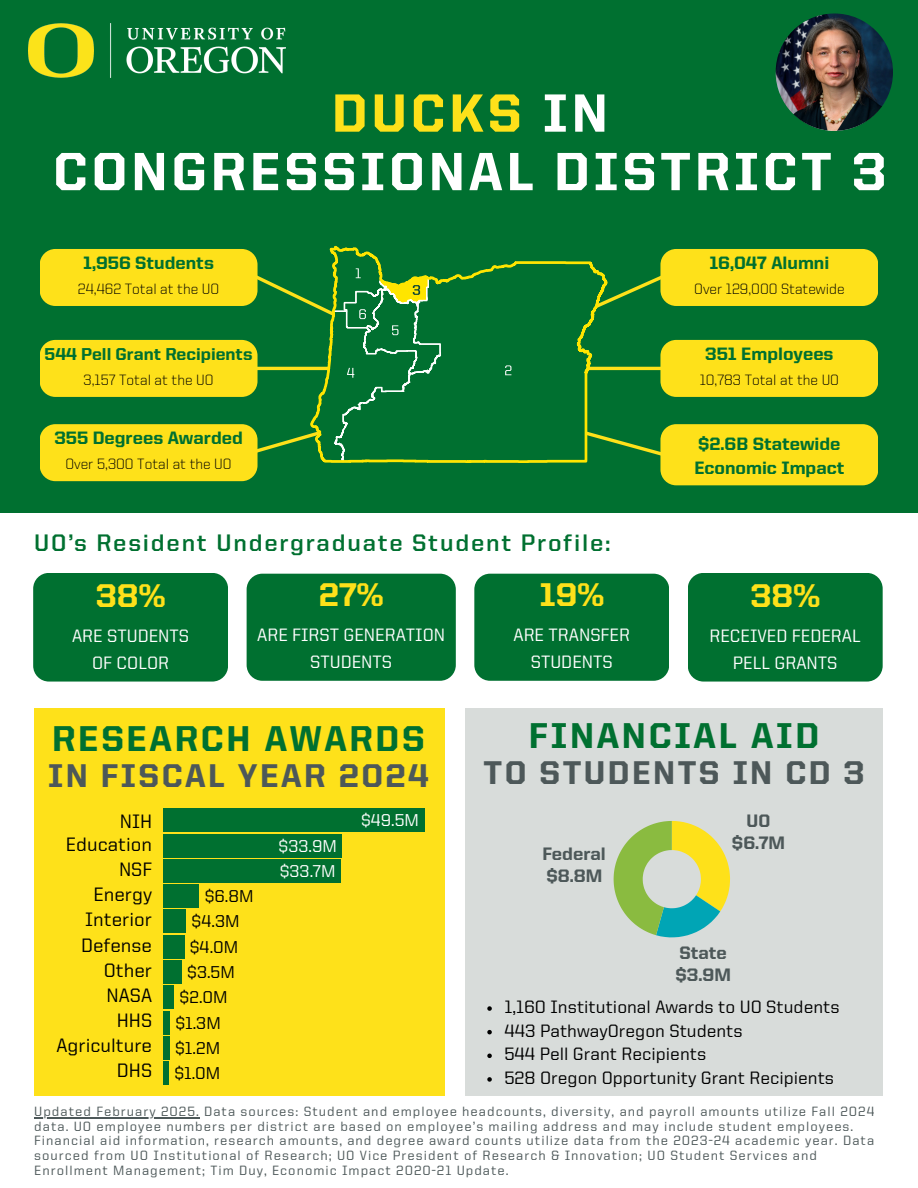
<style>
.page{position:relative;width:918px;height:1188px;background:#fff}
.page>*{position:absolute;margin:0;border:0;box-sizing:border-box;transform-origin:0 0}
.t1{font:800 54px "United Sans Reg";letter-spacing:.075em;color:#fff}
.t2{font:800 54px "United Sans Reg";letter-spacing:.075em;color:#fee11a}
.t3{font:800 36px "United Sans Reg";letter-spacing:.075em;color:#007030}
.t4{font:800 33px "United Sans Reg";letter-spacing:.075em;color:#4d5859}
.t5{font:800 33px "United Sans Reg";color:#fee11a}
.t6{font:700 24px "United Sans Reg";letter-spacing:.075em;color:#007030}
.t7{font:500 19.5px "United Sans Reg";color:#000}
.t8{font:800 18.15px/21.8px "United Sans Reg";color:#4d5859}
.t9{font:500 18px "United Sans Reg";color:#000}
.t10{font:500 18px/27px "United Sans Reg";color:#fff;text-align:center}
.t11{font:800 18px/24.8px "United Sans Reg";color:#007030}
.t12{font:500 17.25px "United Sans Reg";color:#000}
.t13{font:800 17.25px "United Sans Reg";color:#007030}
.t14{font:500 17.25px/25.2px "United Sans Reg";color:#fff}
.t15{font:300 15px "United Sans Reg";color:#000}
.t16{font:500 13.5px/14.7px "United Sans Reg";letter-spacing:.075em;color:#4d5859}
.s1{color:#fff}
</style>
<div class="page">
<div style="left:0;top:0;width:918px;height:513px;background:#007030"></div>
<svg style="left:608px;top:276px;width:64px;height:30px"></svg>
<hr style="left:589px;top:367px;width:79px;height:3px;background:#fee11a">
<svg style="left:608px;top:437px;width:52px;height:19px"></svg>
<div style="left:660px;top:340px;width:218px;height:57px;background:#fee11a;border-radius:16px"></div>
<div style="left:40px;top:249px;width:217px;height:57px;background:#fee11a;border-radius:16px"></div>
<div style="left:40px;top:340px;width:217px;height:57px;background:#fee11a;border-radius:16px"></div>
<div style="left:40px;top:424px;width:217px;height:57px;background:#fee11a;border-radius:16px"></div>
<div style="left:660px;top:249px;width:218px;height:57px;background:#fee11a;border-radius:16px"></div>
<div style="left:33px;top:573px;width:195px;height:109px;background:#007030;border-radius:16px"></div>
<div style="left:688px;top:573px;width:195px;height:109px;background:#007030;border-radius:16px"></div>
<div style="left:34px;top:709px;width:411px;height:387px;background:#fee11a"></div>
<div style="left:163px;top:809px;width:261px;height:23px;background:#007030"></div>
<div style="left:163px;top:834px;width:179px;height:23px;background:#007030"></div>
<div style="left:163px;top:859px;width:178px;height:24px;background:#007030"></div>
<div style="left:163px;top:885px;width:36px;height:23px;background:#007030"></div>
<div style="left:163px;top:910px;width:23px;height:23px;background:#007030"></div>
<div style="left:163px;top:935px;width:21px;height:23px;background:#007030"></div>
<div style="left:163px;top:960px;width:19px;height:24px;background:#007030"></div>
<div style="left:163px;top:986px;width:11px;height:23px;background:#007030"></div>
<div style="left:163px;top:1011px;width:7px;height:23px;background:#007030"></div>
<div style="left:163px;top:1036px;width:7px;height:23px;background:#007030"></div>
<div style="left:163px;top:1061px;width:6px;height:24px;background:#007030"></div>
<div style="left:465px;top:709px;width:418px;height:387px;background:#d8dcda"></div>
<svg style="left:614px;top:821px;width:116px;height:116px"></svg>
<img style="left:29px;top:23px;width:256px;height:54px">
<div style="left:247px;top:574px;width:209px;height:107px;background:#007030;border-radius:16px"></div>
<div style="left:474px;top:574px;width:195px;height:107px;background:#007030;border-radius:16px"></div>
<img style="left:776px;top:13px;width:117px;height:118px;border-radius:50%">
<svg style="left:487px;top:1006px;width:5px;height:5px"></svg>
<svg style="left:487px;top:1030px;width:5px;height:4px"></svg>
<svg style="left:487px;top:1054px;width:5px;height:4px"></svg>
<svg style="left:487px;top:1077px;width:5px;height:5px"></svg>
<svg style="left:442px;top:261px;width:166px;height:202px"></svg>
<svg style="left:505px;top:365px;width:6px;height:10px"></svg>
<svg style="left:246px;top:246px;width:196px;height:217px"></svg>
<hr style="left:34px;top:1117px;width:166px;height:1px;background:#4d5859">
<div style="left:660px;top:424px;width:218px;height:61px;background:#fee11a;border-radius:16px"></div>
<p class="t2" style="left:332px;top:91px;width:277px">DUCKS <span class="s1">IN</span></p>
<p class="t1" style="left:53px;top:149px;width:835px">CONGRESSIONAL DISTRICT 3</p>
<p class="t11" style="left:83px;top:252px;width:132px">1,956 Students</p>
<p class="t15" style="left:78px;top:282px;width:143px">24,462 Total at the UO</p>
<h1 class="t13" style="left:45px;top:347px;width:209px">544 Pell Grant Recipients</h1>
<p class="t15" style="left:84px;top:373px;width:132px">3,157 Total at the UO</p>
<h6 class="t11" style="left:54px;top:427px;width:190px">355 Degrees Awarded</h6>
<p class="t15" style="left:65px;top:458px;width:168px">Over 5,300 Total at the UO</p>
<h5 class="t6" style="left:34px;top:533px;width:578px">UO’s Resident Undergraduate Student Profile:</h5>
<p class="t5" style="left:96px;top:582px;width:71px">38%</p>
<p class="t10" style="left:72px;top:623px;width:119px">ARE STUDENTS<br>OF COLOR</p>
<p class="t5" style="left:319px;top:581px;width:66px">27%</p>
<p class="t10" style="left:257px;top:623px;width:189px">ARE FIRST GENERATION<br>STUDENTS</p>
<h6 class="t5" style="left:539px;top:581px;width:66px">19%</h6>
<h6 class="t10" style="left:514px;top:623px;width:118px">ARE TRANSFER<br>STUDENTS</h6>
<p class="t11" style="left:709px;top:252px;width:121px">16,047 Alumni</p>
<p class="t15" style="left:694px;top:282px;width:152px">Over 129,000 Statewide</p>
<p class="t11" style="left:705px;top:343px;width:130px">351 Employees</p>
<p class="t15" style="left:700px;top:373px;width:141px">10,783 Total at the UO</p>
<h4 class="t11" style="left:694px;top:433px;width:152px">$2.6B Statewide<br>Economic Impact</h4>
<p class="t5" style="left:750px;top:582px;width:71px">38%</p>
<p class="t10" style="left:710px;top:623px;width:153px">RECEIVED FEDERAL<br>PELL GRANTS</p>
<p class="t3" style="left:52px;top:724px;width:374px">RESEARCH AWARDS</p>
<p class="t4" style="left:48px;top:762px;width:382px">IN FISCAL YEAR 2024</p>
<h5 class="t3" style="left:529px;top:720px;width:292px">FINANCIAL AID</h5>
<h5 class="t4" style="left:484px;top:759px;width:383px">TO STUDENTS IN CD 3</h5>
<p class="t14" style="left:361px;top:809px;width:59px">$49.5M</p>
<h4 class="t7" style="left:120px;top:813px;width:34px">NIH</h4>
<h4 class="t7" style="left:66px;top:836px;width:88px">Education</h4>
<h4 class="t7" style="left:119px;top:861px;width:35px">NSF</h4>
<h2 class="t7" style="left:94px;top:887px;width:60px">Energy</h2>
<h4 class="t7" style="left:85px;top:912px;width:68px">Interior</h4>
<h5 class="t7" style="left:81px;top:937px;width:73px">Defense</h5>
<h4 class="t7" style="left:104px;top:962px;width:50px">Other</h4>
<h5 class="t7" style="left:107px;top:987px;width:47px">NASA</h5>
<h5 class="t7" style="left:117px;top:1012px;width:37px">HHS</h5>
<h5 class="t7" style="left:57px;top:1037px;width:97px">Agriculture</h5>
<h5 class="t7" style="left:117px;top:1062px;width:37px">DHS</h5>
<h4 class="t16" style="left:34px;top:1105px;width:842px">Updated February 2025. Data sources: Student and employee headcounts, diversity, and payroll amounts utilize Fall 2024 data. UO employee numbers per district are based on employee’s mailing address and may include student employees.<br>Financial aid information, research amounts, and degree award counts utilize data from the 2023-24 academic year. Data sourced from UO Institutional of Research; UO Vice President of Research &amp; Innovation; UO Student Services and Enrollment Management; Tim Duy, Economic Impact 2020-21 Update.</h4>
<h3 class="t8" style="left:732px;top:812px;width:55px;text-align:center">UO $6.7M</h3>
<p class="t14" style="left:279px;top:835px;width:60px">$33.9M $33.7M</p>
<h3 class="t8" style="left:543px;top:845px;width:65px">Federal $8.8M</h3>
<p class="t12" style="left:205px;top:889px;width:50px">$6.8M</p>
<p class="t12" style="left:192px;top:914px;width:49px">$4.3M</p>
<p class="t12" style="left:190px;top:940px;width:50px">$4.0M</p>
<p class="t12" style="left:187px;top:965px;width:49px">$3.5M</p>
<p class="t12" style="left:180px;top:990px;width:49px">$2.0M</p>
<p class="t12" style="left:175px;top:1015px;width:47px">$1.3M</p>
<p class="t12" style="left:175px;top:1041px;width:46px">$1.2M</p>
<p class="t12" style="left:174px;top:1066px;width:47px">$1.0M</p>
<h3 class="t8" style="left:676px;top:943px;width:57px">State $3.9M</h3>
<p class="t9" style="left:504px;top:999px;width:337px">1,160 Institutional Awards to UO Students</p>
<p class="t9" style="left:504px;top:1023px;width:240px">443 PathwayOregon Students</p>
<h3 class="t9" style="left:504px;top:1047px;width:203px">544 Pell Grant Recipients</h3>
<h4 class="t9" style="left:504px;top:1070px;width:331px">528 Oregon Opportunity Grant Recipients</h4>
</div>
